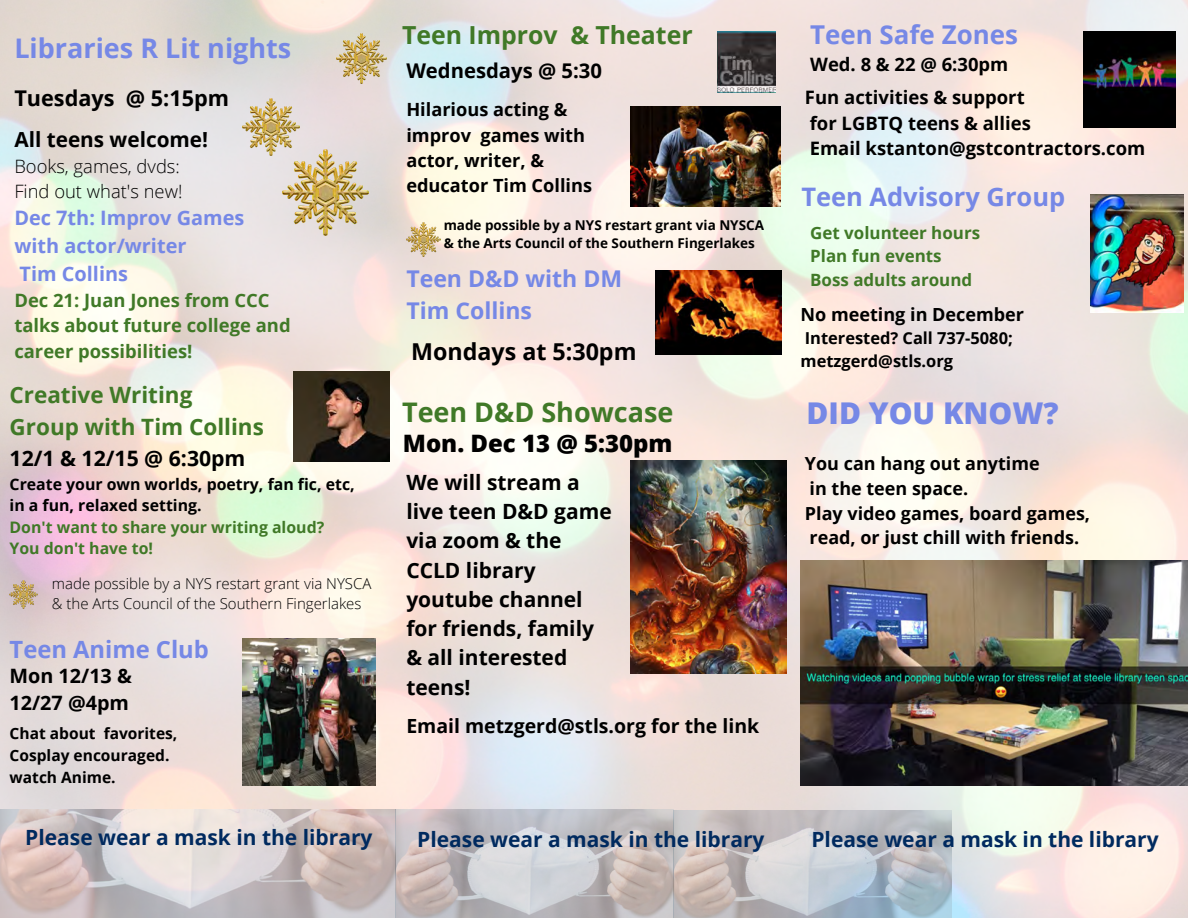
<style>
.page{position:relative;width:1188px;height:918px;background:#fff}
.page>*{position:absolute;margin:0;border:0;box-sizing:border-box;transform-origin:0 0}
.t1{font:800 30px "Open Sans";color:#7688e6}
.t2{font:700 27px "Open Sans";color:#7688e6}
.t3{font:700 27px "Open Sans";color:#407927}
.t4{font:700 25.95px "Open Sans";color:#7688e6}
.t5{font:700 25.5px "Open Sans";color:#7688e6}
.t6{font:700 24.9px "Open Sans";color:#407927}
.t7{font:800 24px "Open Sans";color:#000}
.t8{font:700 23.85px "Open Sans";color:#7688e6}
.t9{font:700 23.25px "Open Sans";color:#000}
.t10{font:700 23.1px "Open Sans";color:#7688e6}
.t11{font:700 22.5px/31.5px "Open Sans";color:#407927}
.t12{font:700 21.75px "Open Sans";color:#000}
.t13{font:700 21.3px "Open Sans";color:#000}
.t14{font:700 21px/29.2px "Open Sans";color:#000}
.t15{font:700 21px "Open Sans";color:#002a5f}
.t16{font:700 20.85px "Open Sans";color:#000}
.t17{font:700 20.25px "Open Sans";color:#000}
.t18{font:700 19.95px "Open Sans";color:#7688e6}
.t19{font:700 19.8px "Open Sans";color:#000}
.t20{font:700 19.5px "Open Sans";color:#000}
.t21{font:700 18.45px "Open Sans";color:#000}
.t22{font:700 18.45px/25.5px "Open Sans";color:#407927}
.t23{font:300 18.45px "Open Sans";color:#000}
.t24{font:700 18.15px/25.3px "Open Sans";color:#000}
.t25{font:700 18px "Open Sans";color:#000}
.t26{font:700 16.95px "Open Sans";color:#407927}
.t27{font:700 16.5px "Open Sans";color:#000}
.t28{font:700 15.9px/21.3px "Open Sans";color:#000}
.t29{font:700 15.9px "Open Sans";color:#407927}
.t30{font:700 15.6px "Open Sans";color:#000}
.t31{font:300 15px/20.2px "Open Sans";color:#000}
.t32{font:700 13.5px/18px "Open Sans";color:#000}
</style>
<div class="page">
<img style="left:0;top:0;width:1188px;height:918px">
<img style="left:0;top:810px;width:951px;height:108px">
<img style="left:1090px;top:194px;width:93px;height:118px">
<img style="left:1083px;top:31px;width:92px;height:97px">
<img style="left:655px;top:271px;width:126px;height:84px">
<img style="left:717px;top:31px;width:59px;height:62px">
<img style="left:293px;top:371px;width:97px;height:90px">
<img style="left:283px;top:150px;width:85px;height:85px">
<img style="left:10px;top:580px;width:28px;height:28px">
<img style="left:242px;top:98px;width:58px;height:58px">
<img style="left:336px;top:33px;width:51px;height:51px">
<img style="left:631px;top:106px;width:149px;height:100px">
<img style="left:243px;top:639px;width:133px;height:147px">
<img style="left:631px;top:461px;width:155px;height:213px">
<img style="left:406px;top:223px;width:34px;height:33px">
<img style="left:801px;top:561px;width:387px;height:225px">
<p class="t2" style="left:14px;top:29px;width:278px">Libraries R Lit nights</p>
<p class="t12" style="left:14px;top:82px;width:216px">Tuesdays @ 5:15pm</p>
<p class="t16" style="left:14px;top:125px;width:195px">All teens welcome!</p>
<p class="t23" style="left:14px;top:153px;width:167px">Books, games, dvds:</p>
<p class="t23" style="left:14px;top:179px;width:170px">Find out what's new!</p>
<p class="t18" style="left:14px;top:204px;width:231px">Dec 7th: Improv Games</p>
<p class="t18" style="left:14px;top:232px;width:174px">with actor/writer</p>
<p class="t18" style="left:20px;top:259px;width:110px">Tim Collins</p>
<p class="t22" style="left:14px;top:287px;width:278px">Dec 21: Juan Jones from CCC talks about future college and career possibilities!</p>
<p class="t11" style="left:10px;top:379px;width:256px">Creative Writing<br>Group with Tim Collins</p>
<p class="t13" style="left:10px;top:443px;width:237px">12/1 &amp; 12/15 @ 6:30pm</p>
<p class="t28" style="left:10px;top:473px;width:347px">Create your own worlds, poetry, fan fic, etc, in a fun, relaxed setting.</p>
<p class="t29" style="left:10px;top:516px;width:316px">Don't want to share your writing aloud?</p>
<p class="t29" style="left:10px;top:537px;width:145px">You don't have to!</p>
<p class="t31" style="left:52px;top:573px;width:321px">made possible by a NYS restart grant via NYSCA &amp; the Arts Council of the Southern Fingerlakes</p>
<p class="t8" style="left:10px;top:632px;width:201px">Teen Anime Club</p>
<p class="t19" style="left:10px;top:661px;width:124px">Mon 12/13 &amp;</p>
<p class="t19" style="left:10px;top:689px;width:121px">12/27 @4pm</p>
<p class="t30" style="left:10px;top:723px;width:169px">Chat about favorites,</p>
<p class="t30" style="left:10px;top:744px;width:161px">Cosplay encouraged.</p>
<p class="t30" style="left:10px;top:766px;width:108px">watch Anime.</p>
<p class="t15" style="left:25px;top:823px;width:349px">Please wear a mask in the library</p>
<p class="t6" style="left:402px;top:17px;width:292px">Teen Improv &amp; Theater</p>
<p class="t17" style="left:406px;top:57px;width:197px">Wednesdays @ 5:30</p>
<p class="t24" style="left:406px;top:97px;width:187px">Hilarious acting &amp; improv games with actor, writer, &amp; educator Tim Collins</p>
<p class="t32" style="left:444px;top:215px;width:322px">made possible by a NYS restart grant via NYSCA &amp; the Arts Council of the Southern Fingerlakes</p>
<p class="t10" style="left:406px;top:263px;width:217px">Teen D&amp;D with DM</p>
<p class="t10" style="left:406px;top:294px;width:127px">Tim Collins</p>
<p class="t9" style="left:411px;top:335px;width:227px">Mondays at 5:30pm</p>
<p class="t3" style="left:402px;top:393px;width:273px">Teen D&amp;D Showcase</p>
<p class="t7" style="left:403px;top:426px;width:271px">Mon. Dec 13 @ 5:30pm</p>
<p class="t14" style="left:406px;top:467px;width:207px">We will stream a live teen D&amp;D game via zoom &amp; the<br>CCLD library youtube channel for friends, family &amp; all interested teens!</p>
<p class="t20" style="left:406px;top:712px;width:354px">Email metzgerd@stls.org for the link</p>
<p class="t4" style="left:810px;top:16px;width:209px">Teen Safe Zones</p>
<p class="t21" style="left:810px;top:51px;width:200px">Wed. 8 &amp; 22 @ 6:30pm</p>
<p class="t21" style="left:805px;top:84px;width:221px">Fun activities &amp; support</p>
<p class="t21" style="left:810px;top:110px;width:223px">for LGBTQ teens &amp; allies</p>
<p class="t21" style="left:810px;top:136px;width:337px">Email kstanton@gstcontractors.com</p>
<p class="t5" style="left:801px;top:178px;width:265px">Teen Advisory Group</p>
<p class="t26" style="left:810px;top:221px;width:171px">Get volunteer hours</p>
<p class="t26" style="left:810px;top:244px;width:133px">Plan fun events</p>
<p class="t26" style="left:810px;top:268px;width:163px">Boss adults around</p>
<p class="t25" style="left:801px;top:301px;width:225px">No meeting in December</p>
<p class="t27" style="left:805px;top:327px;width:209px">Interested? Call 737-5080;</p>
<p class="t27" style="left:801px;top:349px;width:154px">metzgerd@stls.org</p>
<p class="t1" style="left:807px;top:392px;width:254px">DID YOU KNOW?</p>
<p class="t25" style="left:805px;top:451px;width:236px">You can hang out anytime</p>
<p class="t25" style="left:810px;top:476px;width:160px">in the teen space.</p>
<p class="t25" style="left:805px;top:500px;width:287px">Play video games, board games,</p>
<p class="t25" style="left:810px;top:525px;width:271px">read, or just chill with friends.</p>
<p class="t15" style="left:417px;top:824px;width:349px">Please wear a mask in the library</p>
<p class="t15" style="left:811px;top:824px;width:349px">Please wear a mask in the library</p>
</div>
